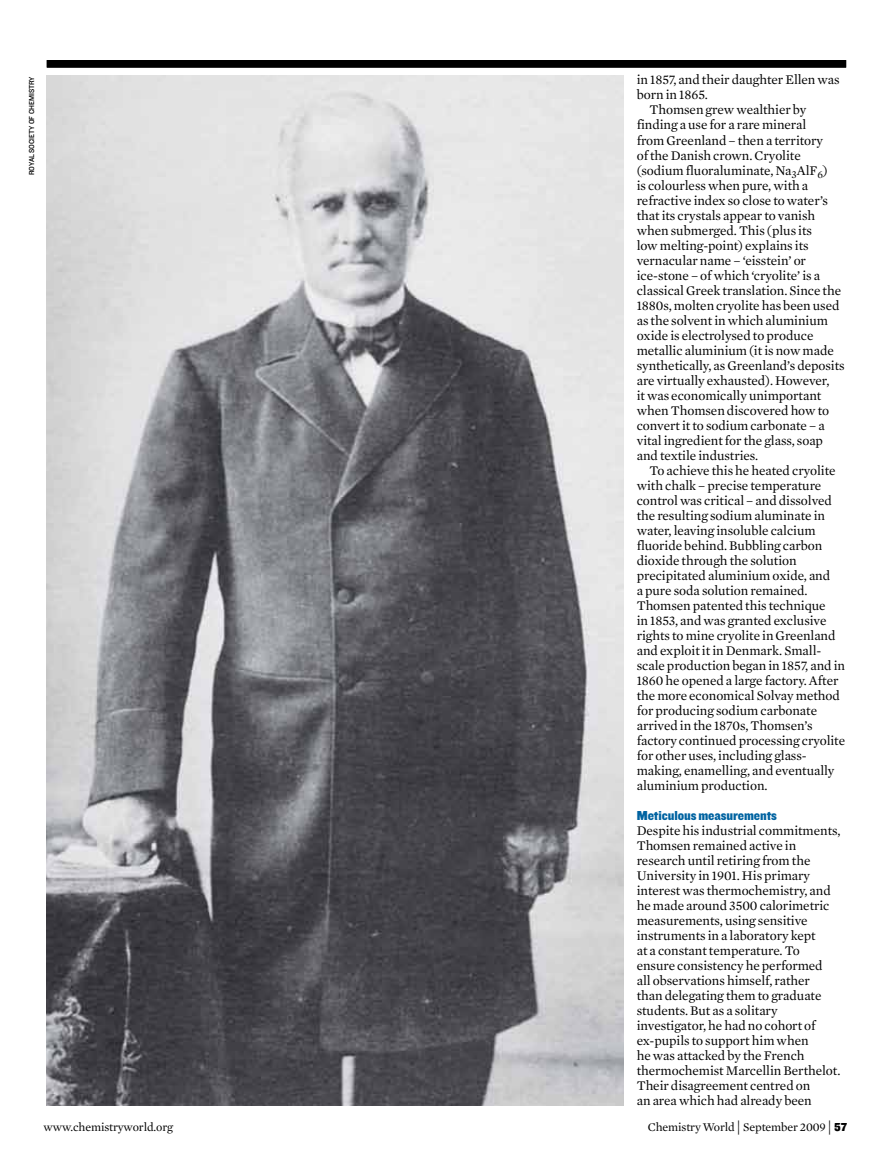
<style>
.page{position:relative;width:892px;height:1170px;background:#fff}
.page>*{position:absolute;margin:0;border:0;box-sizing:border-box;transform-origin:0 0}
.t1{font:13.5px/15px "Mercury News HTF1 Roman";letter-spacing:-.005em;color:#000}
.t2{font:13.5px "Knockout HTF71 Full Middlewt";letter-spacing:-.005em;color:#0063a1}
.t3{font:12px "Mercury News HTF1 Roman";letter-spacing:-.01em;color:#000}
.t4{font:7.5px "Knockout HTF31 Junior Middle";letter-spacing:-.005em;color:#000}
.s1{font-size:15px}
.s2{font-family:"Knockout HTF71 Full Middlewt"}
</style>
<div class="page">
<div style="left:47px;top:60px;width:799px;height:8px;background:#000"></div>
<img style="left:47px;top:75px;width:577px;height:1029px">
<p class="t4" style="left:28px;top:175px;width:100px;rotate:-90deg">ROYAL SOCIETY OF CHEMISTRY</p>
<p class="t1" style="left:637px;top:72px;width:204px">in 1857, and their daughter Ellen was</p>
<p class="t1" style="left:637px;top:87px;width:73px">born in 1865.</p>
<p class="t1" style="left:649px;top:102px;width:158px">Thomsen grew wealthier by</p>
<p class="t1" style="left:637px;top:117px;width:171px">finding a use for a rare mineral</p>
<p class="t1" style="left:637px;top:132px;width:188px">from Greenland – then a territory</p>
<p class="t1" style="left:637px;top:147px;width:166px">of the Danish crown. Cryolite</p>
<p class="t1" style="left:637px;top:162px;width:192px">(sodium fluoraluminate, Na<sub>3</sub>AlF<sub>6</sub>)</p>
<p class="t1" style="left:637px;top:177px;width:173px">is colourless when pure, with a</p>
<p class="t1" style="left:637px;top:192px;width:193px">refractive index so close to water’s</p>
<p class="t1" style="left:637px;top:207px;width:180px">that its crystals appear to vanish</p>
<p class="t1" style="left:637px;top:222px;width:177px">when submerged. This (plus its</p>
<p class="t1" style="left:637px;top:237px;width:173px">low melting-point) explains its</p>
<p class="t1" style="left:637px;top:252px;width:171px">vernacular name – ‘eisstein’ or</p>
<p class="t1" style="left:637px;top:267px;width:185px">ice-stone – of which ‘cryolite’ is a</p>
<p class="t1" style="left:637px;top:282px;width:206px">classical Greek translation. Since the</p>
<p class="t1" style="left:637px;top:297px;width:204px">1880s, molten cryolite has been used</p>
<p class="t1" style="left:637px;top:312px;width:193px">as the solvent in which aluminium</p>
<p class="t1" style="left:637px;top:327px;width:178px">oxide is electrolysed to produce</p>
<p class="t1" style="left:637px;top:342px;width:199px">metallic aluminium (it is now made</p>
<p class="t1" style="left:637px;top:357px;width:209px">synthetically, as Greenland’s deposits</p>
<p class="t1" style="left:637px;top:372px;width:194px">are virtually exhausted). However,</p>
<p class="t1" style="left:637px;top:387px;width:186px">it was economically unimportant</p>
<p class="t1" style="left:637px;top:402px;width:194px">when Thomsen discovered how to</p>
<p class="t1" style="left:637px;top:417px;width:190px">convert it to sodium carbonate – a</p>
<p class="t1" style="left:637px;top:432px;width:188px">vital ingredient for the glass, soap</p>
<p class="t1" style="left:637px;top:447px;width:123px">and textile industries.</p>
<p class="t1" style="left:649px;top:462px;width:188px">To achieve this he heated cryolite</p>
<p class="t1" style="left:637px;top:477px;width:186px">with chalk – precise temperature</p>
<p class="t1" style="left:637px;top:492px;width:197px">control was critical – and dissolved</p>
<p class="t1" style="left:637px;top:507px;width:190px">the resulting sodium aluminate in</p>
<p class="t1" style="left:637px;top:522px;width:180px">water, leaving insoluble calcium</p>
<p class="t1" style="left:637px;top:537px;width:187px">fluoride behind. Bubbling carbon</p>
<p class="t1" style="left:637px;top:552px;width:162px">dioxide through the solution</p>
<p class="t1" style="left:637px;top:567px;width:195px">precipitated aluminium oxide, and</p>
<p class="t1" style="left:637px;top:582px;width:172px">a pure soda solution remained.</p>
<p class="t1" style="left:637px;top:597px;width:191px">Thomsen patented this technique</p>
<p class="t1" style="left:637px;top:612px;width:191px">in 1853, and was granted exclusive</p>
<p class="t1" style="left:637px;top:627px;width:200px">rights to mine cryolite in Greenland</p>
<p class="t1" style="left:637px;top:642px;width:186px">and exploit it in Denmark. Small-</p>
<p class="t1" style="left:637px;top:657px;width:210px">scale production began in 1857, and in</p>
<p class="t1" style="left:637px;top:672px;width:203px">1860 he opened a large factory. After</p>
<p class="t1" style="left:637px;top:687px;width:205px">the more economical Solvay method</p>
<p class="t1" style="left:637px;top:702px;width:182px">for producing sodium carbonate</p>
<p class="t1" style="left:637px;top:717px;width:177px">arrived in the 1870s, Thomsen’s</p>
<p class="t1" style="left:637px;top:732px;width:210px">factory continued processing cryolite</p>
<p class="t1" style="left:637px;top:747px;width:172px">for other uses, including glass-</p>
<p class="t1" style="left:637px;top:762px;width:199px">making, enamelling, and eventually</p>
<p class="t1" style="left:637px;top:777px;width:132px">aluminium production.</p>
<p class="t2" style="left:637px;top:808px;width:142px">Meticulous measurements</p>
<p class="t1" style="left:637px;top:822px;width:205px">Despite his industrial commitments,<br>Thomsen remained active in research until retiring from the<br>University in 1901. His primary interest was thermochemistry, and he made around 3500 calorimetric measurements, using sensitive instruments in a laboratory kept<br>at a constant temperature. To ensure consistency he performed<br>all observations himself, rather<br>than delegating them to graduate students. But as a solitary investigator, he had no cohort of ex-pupils to support him when<br>he was attacked by the French thermochemist Marcellin Berthelot.<br>Their disagreement centred on<br>an area which had already been</p>
<p class="t3" style="left:43px;top:1120px;width:131px">www.chemistryworld.org</p>
<p class="t3" style="left:648px;top:1119px;width:201px">Chemistry World <span class="s1">|</span> September 2009 <span class="s1">|</span> <span class="s2">57</span></p>
</div>
